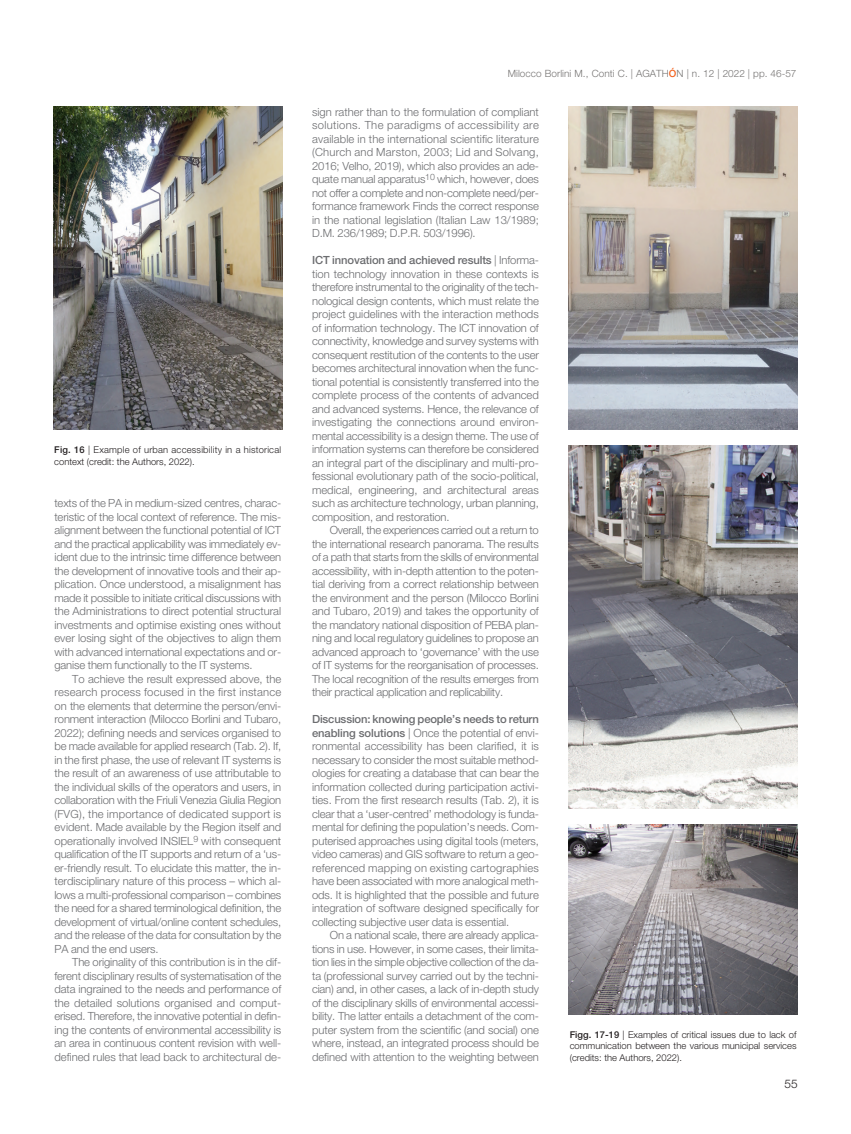
<style>
.page{position:relative;width:851px;height:1134px;background:#fff}
.page>*{position:absolute;margin:0;border:0;box-sizing:border-box;transform-origin:0 0}
.t1{font:300 11.88px "Helvetica Neue LT Std";color:#231f20}
.t2{font:300 11.25px/13.5px "Helvetica Neue LT Std";letter-spacing:-.01em;color:#6c6d70;text-align:justify}
.t3{font:300 10px "Helvetica Neue LT Std";letter-spacing:.005em;color:#777574}
.t4{font:300 9.38px/11.2px "Helvetica Neue LT Std";color:#231f20;text-align:justify}
.t5{font:300 9.38px/11.2px "Helvetica Neue LT Std";letter-spacing:.02em;color:#231f20}
.s1{font-weight:500}
.s2{font-weight:500;color:#f36421}
</style>
<div class="page">
<img style="left:53px;top:106px;width:229px;height:324px">
<img style="left:568px;top:106px;width:229px;height:324px">
<img style="left:568px;top:445px;width:229px;height:364px">
<img style="left:568px;top:824px;width:229px;height:190px">
<p class="t5" style="left:54px;top:445px;width:228px"><span class="s1">Fig. 16</span> | Example of urban accessibility in a historical context (credit: the Authors, 2022).</p>
<p class="t2" style="left:54px;top:497px;width:228px">texts of the PA in medium-sized centres, charac&shy;teristic of the local context of reference. The mis&shy;alignment between the functional potential of ICT and the practical applicability was immediately ev&shy;ident due to the intrinsic time difference between the development of innovative tools and their ap&shy;plication. Once understood, a misalignment has made it possible to initiate critical discussions with the Administrations to direct potential structural investments and optimise existing ones without ever losing sight of the objectives to align them with advanced international expectations and or&shy;ganise them functionally to the IT systems.</p>
<p class="t2" style="left:54px;top:673px;width:228px;text-indent:18px">To achieve the result expressed above, the research process focused in the first instance on the elements that determine the person/envi&shy;ronment interaction (Milocco Borlini and Tubaro, 2022); defining needs and services organised to be made available for applied research (Tab. 2). If, in the first phase, the use of relevant IT systems is the result of an awareness of use attributable to the individual skills of the operators and users, in collaboration with the Friuli Venezia Giulia Region (FVG), the importance of dedicated support is evident. Made available by the Region itself and operationally involved INSIEL<sup>9</sup> with consequent qualification of the IT supports and return of a ‘us&shy;er-friendly result. To elucidate this matter, the in&shy;terdisciplinary nature of this process – which al&shy;lows a multi-professional comparison – combines the need for a shared terminological definition, the development of virtual/online content schedules, and the release of the data for consultation by the PA and the end users.</p>
<p class="t2" style="left:54px;top:956px;width:228px;text-indent:18px">The originality of this contribution is in the dif&shy;ferent disciplinary results of systematisation of the data ingrained to the needs and performance of the detailed solutions organised and comput&shy;erised. Therefore, the innovative potential in defin&shy;ing the contents of environmental accessibility is an area in continuous content revision with well&shy;defined rules that lead back to architectural de-</p>
<p class="t3" style="left:507px;top:70px;width:290px">Milocco Borlini M., Conti C. | AGATH<span class="s2">Ó</span>N | n. 12 | 2022 | pp. 46-57</p>
<p class="t2" style="left:312px;top:106px;width:228px">sign rather than to the formulation of compliant solutions. The paradigms of accessibility are available in the international scientific literature (Church and Marston, 2003; Lid and Solvang, 2016; Velho, 2019), which also provides an ade&shy;quate manual apparatus<sup>10</sup> which, however, does not offer a complete and non-complete need/per&shy;formance framework Finds the correct response in the national legislation (Italian Law 13/1989; D.M. 236/1989; D.P.R. 503/1996).</p>
<p class="t2" style="left:312px;top:254px;width:228px"><span class="s1">ICT innovation and achieved results</span> | Informa&shy;tion technology innovation in these contexts is therefore instrumental to the originality of the tech&shy;nological design contents, which must relate the project guidelines with the interaction methods of information technology. The ICT innovation of connectivity, knowledge and survey systems with consequent restitution of the contents to the user becomes architectural innovation when the func&shy;tional potential is consistently transferred into the complete process of the contents of advanced and advanced systems. Hence, the relevance of investigating the connections around environ&shy;mental accessibility is a design theme. The use of information systems can therefore be considered an integral part of the disciplinary and multi-pro&shy;fessional evolutionary path of the socio-political, medical, engineering, and architectural areas such as architecture technology, urban planning, composition, and restoration.</p>
<p class="t2" style="left:312px;top:524px;width:228px;text-indent:18px">Overall, the experiences carried out a return to the international research panorama. The results of a path that starts from the skills of environmental accessibility, with in-depth attention to the poten&shy;tial deriving from a correct relationship between the environment and the person (Milocco Borlini and Tubaro, 2019) and takes the opportunity of the mandatory national disposition of PEBA plan&shy;ning and local regulatory guidelines to propose an advanced approach to ‘governance’ with the use of IT systems for the reorganisation of processes.<br>The local recognition of the results emerges from their practical application and replicability.</p>
<p class="t2" style="left:312px;top:713px;width:228px"><span class="s1">Discussion: knowing people’s needs to return enabling solutions</span> | Once the potential of envi&shy;ronmental accessibility has been clarified, it is necessary to consider the most suitable method&shy;ologies for creating a database that can bear the information collected during participation activi&shy;ties. From the first research results (Tab. 2), it is clear that a ‘user-centred’ methodology is funda&shy;mental for defining the population’s needs. Com&shy;puterised approaches using digital tools (meters, video cameras) and GIS software to return a geo&shy;referenced mapping on existing cartographies have been associated with more analogical meth&shy;ods. It is highlighted that the possible and future integration of software designed specifically for collecting subjective user data is essential.</p>
<p class="t2" style="left:312px;top:929px;width:228px;text-indent:18px">On a national scale, there are already applica&shy;tions in use. However, in some cases, their limita&shy;tion lies in the simple objective collection of the da&shy;ta (professional survey carried out by the techni&shy;cian) and, in other cases, a lack of in-depth study of the disciplinary skills of environmental accessi&shy;bility. The latter entails a detachment of the com&shy;puter system from the scientific (and social) one where, instead, an integrated process should be defined with attention to the weighting between</p>
<p class="t4" style="left:569px;top:1030px;width:228px"><span class="s1">Figg. 17-19</span> | Examples of critical issues due to lack of communication between the various municipal services (credits: the Authors, 2022).</p>
<p class="t1" style="left:784px;top:1079px;width:15px">55</p>
</div>
